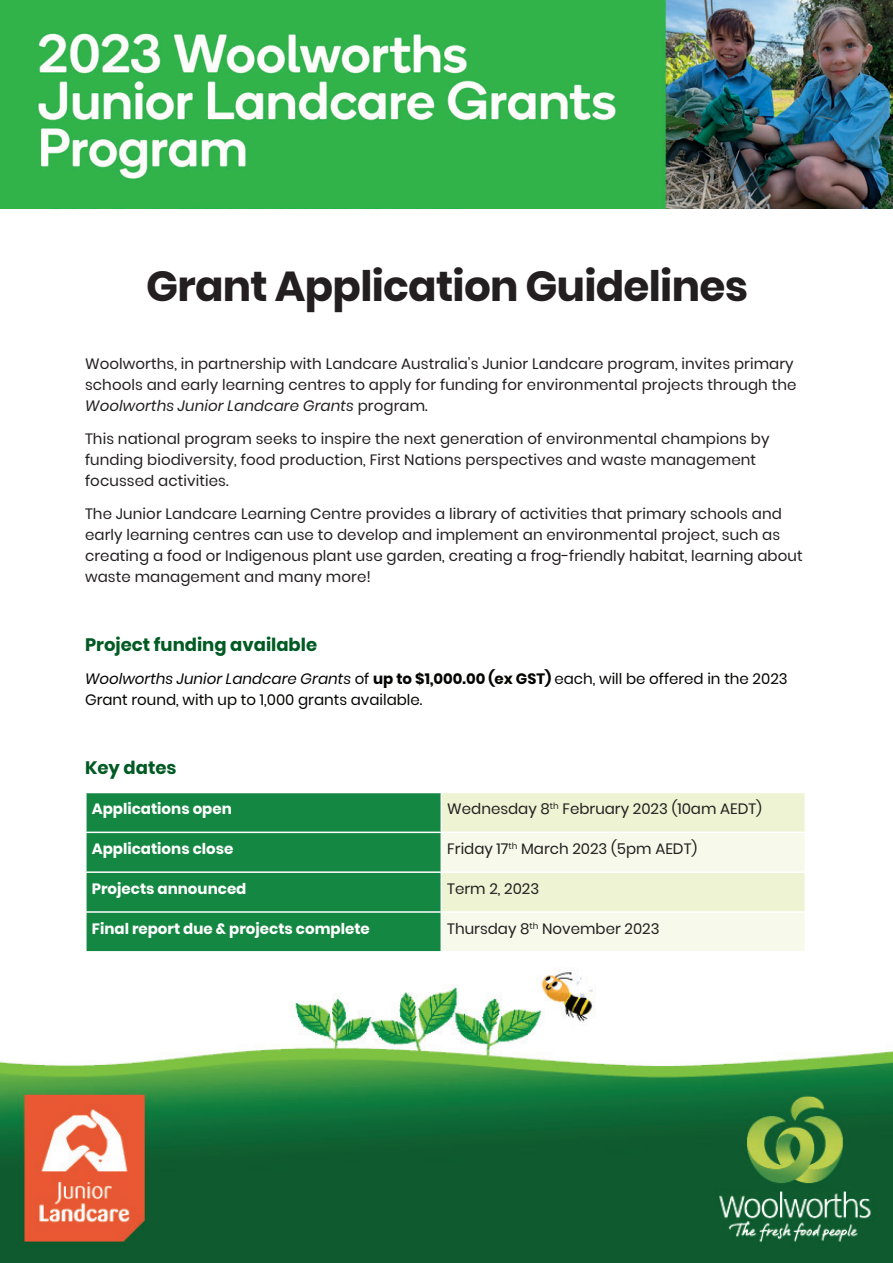
<style>
.page{position:relative;width:893px;height:1263px;background:#fff}
.page>*{position:absolute;margin:0;border:0;box-sizing:border-box;transform-origin:0 0}
.t1{font:700 42px "Poppins";letter-spacing:-.015em;color:#231f20}
.t2{font:700 18px "Poppins";color:#005a23}
.t3{font:15px/21px "Poppins";letter-spacing:.005em;color:#231f20}
.t4{font:15px/21px "Poppins";color:#040503}
.t5{font:700 15px "Poppins";color:#fff}
.s1{font-style:italic}
.s2{font-weight:700}
</style>
<div class="page">
<img style="left:0;top:972px;width:893px;height:291px">
<img style="left:0;top:0;width:893px;height:209px">
<div style="left:87px;top:793px;width:354px;height:158px;background:#148842"></div>
<svg style="left:442px;top:793px;width:362px;height:158px;background:#f2f7de"></svg>
<hr style="left:85px;top:831px;width:356px;height:2px;background:#fff">
<hr style="left:441px;top:831px;width:365px;height:2px;background:#fff">
<hr style="left:85px;top:871px;width:356px;height:2px;background:#fff">
<hr style="left:441px;top:871px;width:365px;height:2px;background:#fff">
<hr style="left:85px;top:911px;width:356px;height:2px;background:#fff">
<hr style="left:441px;top:911px;width:365px;height:2px;background:#fff">
<h1 class="t1" style="left:146px;top:262px;width:603px">Grant Application Guidelines</h1>
<p class="t3" style="left:85px;top:353px;width:713px">Woolworths, in partnership with Landcare Australia’s Junior Landcare program, invites primary schools and early learning centres to apply for funding for environmental projects through the<br><span class="s1">Woolworths Junior Landcare Grants</span> program.</p>
<p class="t3" style="left:85px;top:428px;width:686px">This national program seeks to inspire the next generation of environmental champions by funding biodiversity, food production, First Nations perspectives and waste management focussed activities.</p>
<p class="t3" style="left:85px;top:503px;width:719px">The Junior Landcare Learning Centre provides a library of activities that primary schools and early learning centres can use to develop and implement an environmental project, such as creating a food or Indigenous plant use garden, creating a frog-friendly habitat, learning about waste management and many more!</p>
<p class="t2" style="left:85px;top:634px;width:234px">Project funding available</p>
<p class="t4" style="left:85px;top:668px;width:704px"><span class="s1">Woolworths Junior Landcare Grants</span> of <span class="s2">up to $1,000.00 (ex GST)</span> each, will be offered in the 2023<br>Grant round, with up to 1,000 grants available.</p>
<p class="t2" style="left:85px;top:757px;width:93px">Key dates</p>
<p class="t5" style="left:92px;top:800px;width:142px">Applications open</p>
<p class="t3" style="left:447px;top:798px;width:316px">Wednesday 8<sup>th</sup> February 2023 (10am AEDT)</p>
<p class="t5" style="left:92px;top:840px;width:143px">Applications close</p>
<p class="t3" style="left:447px;top:838px;width:251px">Friday 17<sup>th</sup> March 2023 (5pm AEDT)</p>
<p class="t5" style="left:92px;top:880px;width:156px">Projects announced</p>
<p class="t3" style="left:447px;top:878px;width:93px">Term 2, 2023</p>
<p class="t5" style="left:92px;top:920px;width:279px">Final report due &amp; projects complete</p>
<p class="t3" style="left:447px;top:918px;width:214px">Thursday 8<sup>th</sup> November 2023</p>
</div>
